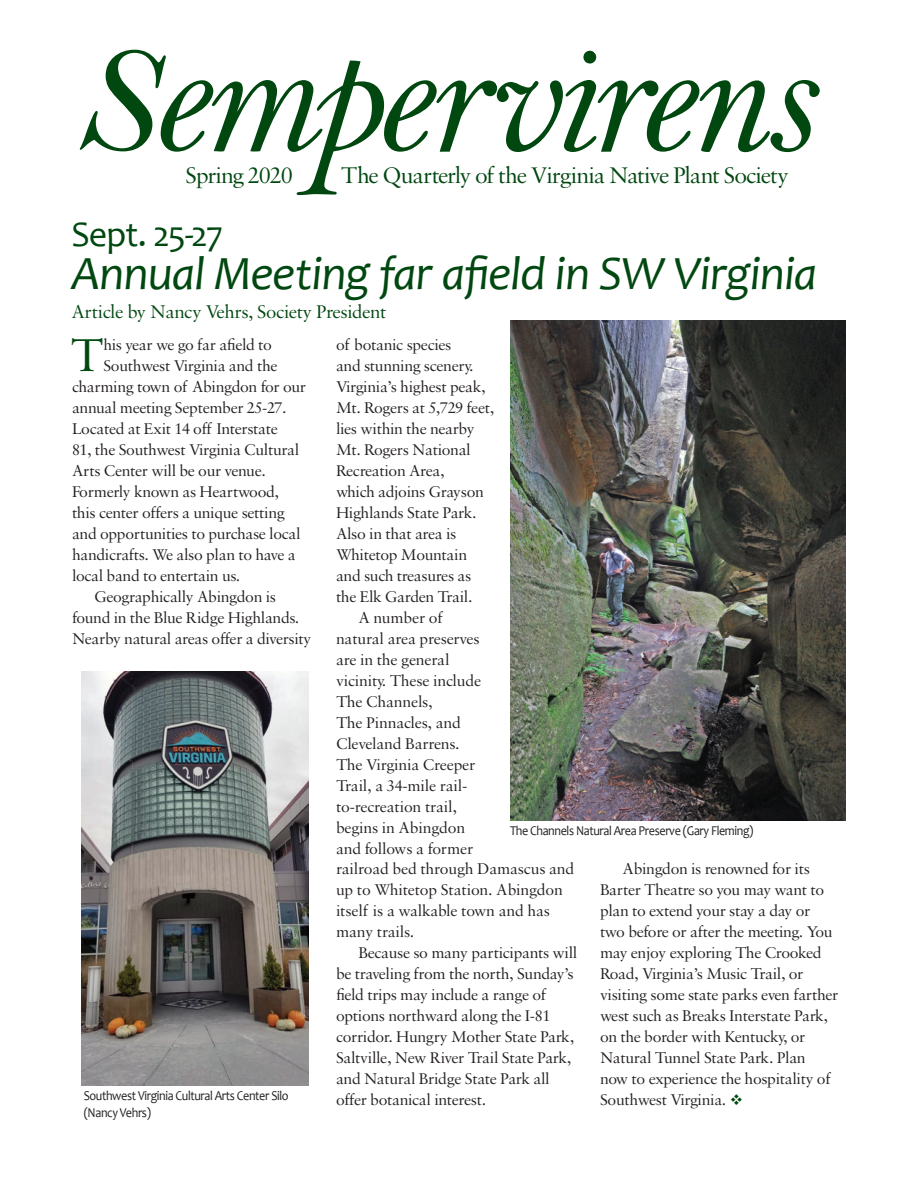
<style>
.page{position:relative;width:918px;height:1188px;background:#fff}
.page>*{position:absolute;margin:0;border:0;box-sizing:border-box;transform-origin:0 0}
.t1{font:166.5px "Bell MT Italic";letter-spacing:-.04em;color:#004710}
.body-indent{font:48.75px "Sabon MT Std";color:#004710}
.hed-1{font:italic 48px "Candara";letter-spacing:-.02em;color:#004710}
.hed-1-2{font:36px "Candara";letter-spacing:-.025em;color:#004710}
.flag-subtitle{font:24px "Sabon MT Std";letter-spacing:-.04em;color:#004710}
.Byline-Top-1{font:19.5px "Sabon MT Std";letter-spacing:-.02em;color:#004710}
.body-indent-2{font:16.5px/21px "Sabon MT Std";letter-spacing:-.02em;color:#231f20}
.t2{font:13.5px "Candara";letter-spacing:-.03em;color:#231f20;scale:.9 1}
.s1{font-size:154.5px}
.s2{color:#004710}
</style>
<div class="page">
<img style="left:511px;top:320px;width:334px;height:501px">
<img style="left:81px;top:671px;width:228px;height:414px">
<p class="t1" style="left:73px;top:-2px;width:742px"><span class="s1">S</span>empervirens</p>
<p class="flag-subtitle" style="left:341px;top:160px;width:450px">The Quarterly of the Virginia Native Plant Society</p>
<p class="flag-subtitle" style="left:186px;top:160px;width:108px">Spring 2020</p>
<p class="hed-1-2" style="left:71px;top:212px;width:153px">Sept. 25-27</p>
<p class="hed-1" style="left:71px;top:244px;width:747px">Annual Meeting far afield in SW Virginia</p>
<p class="body-indent" style="left:70px;top:326px;width:36px">T</p>
<p class="body-indent-2" style="left:103px;top:334px;width:170px">his year we go far afield to</p>
<p class="Byline-Top-1" style="left:71px;top:300px;width:317px">Article by Nancy Vehrs, Society President</p>
<p class="body-indent-2" style="left:336px;top:334px;width:160px">of botanic species<br>and stunning scenery.<br>Virginia’s highest peak,<br>Mt. Rogers at 5,729 feet, lies within the nearby<br>Mt. Rogers National<br>Recreation Area,<br>which adjoins Grayson<br>Highlands State Park.<br>Also in that area is<br>Whitetop Mountain and such treasures as the Elk Garden Trail.</p>
<p class="body-indent-2" style="left:336px;top:607px;width:240px;text-indent:22px">A number of<br>natural area preserves<br>are in the general<br>vicinity. These include<br>The Channels,<br>The Pinnacles, and<br>Cleveland Barrens.<br>The Virginia Creeper<br>Trail, a 34-mile rail-<br>to-recreation trail,<br>begins in Abingdon<br>and follows a former<br>railroad bed through Damascus and up to Whitetop Station. Abingdon itself is a walkable town and has many trails.</p>
<p class="body-indent-2" style="left:336px;top:942px;width:243px;text-indent:22px">Because so many participants will be traveling from the north, Sunday’s field trips may include a range of options northward along the I-81 corridor. Hungry Mother State Park, Saltville, New River Trail State Park, and Natural Bridge State Park all offer botanical interest.</p>
<p class="body-indent-2" style="left:103px;top:355px;width:176px">Southwest Virginia and the</p>
<p class="body-indent-2" style="left:72px;top:376px;width:236px">charming town of Abingdon for our</p>
<p class="body-indent-2" style="left:72px;top:397px;width:216px">annual meeting September 25-27.</p>
<p class="body-indent-2" style="left:72px;top:418px;width:207px">Located at Exit 14 off Interstate</p>
<p class="body-indent-2" style="left:72px;top:439px;width:229px">81, the Southwest Virginia Cultural</p>
<p class="body-indent-2" style="left:72px;top:460px;width:195px">Arts Center will be our venue.</p>
<p class="body-indent-2" style="left:72px;top:481px;width:209px">Formerly known as Heartwood,</p>
<p class="body-indent-2" style="left:72px;top:502px;width:214px">this center offers a unique setting</p>
<p class="body-indent-2" style="left:72px;top:523px;width:230px">and opportunities to purchase local</p>
<p class="body-indent-2" style="left:72px;top:544px;width:225px">handicrafts. We also plan to have a</p>
<p class="body-indent-2" style="left:72px;top:565px;width:170px">local band to entertain us.</p>
<p class="body-indent-2" style="left:72px;top:586px;width:241px;text-indent:22px">Geographically Abingdon is found in the Blue Ridge Highlands.<br>Nearby natural areas offer a diversity</p>
<p class="t2" style="left:510px;top:822px;width:272px">The Channels Natural Area Preserve (Gary Fleming)</p>
<p class="body-indent-2" style="left:600px;top:858px;width:240px;text-indent:22px">Abingdon is renowned for its Barter Theatre so you may want to plan to extend your stay a day or two before or after the meeting. You may enjoy exploring The Crooked Road, Virginia’s Music Trail, or visiting some state parks even farther west such as Breaks Interstate Park, on the border with Kentucky, or Natural Tunnel State Park. Plan<br>now to experience the hospitality of</p>
<p class="t2" style="left:84px;top:1087px;width:229px">Southwest Virginia Cultural Arts Center Silo</p>
<p class="body-indent-2" style="left:600px;top:1089px;width:145px">Southwest Virginia. <span class="s2">❖</span></p>
<p class="t2" style="left:84px;top:1104px;width:76px">(Nancy Vehrs)</p>
</div>
